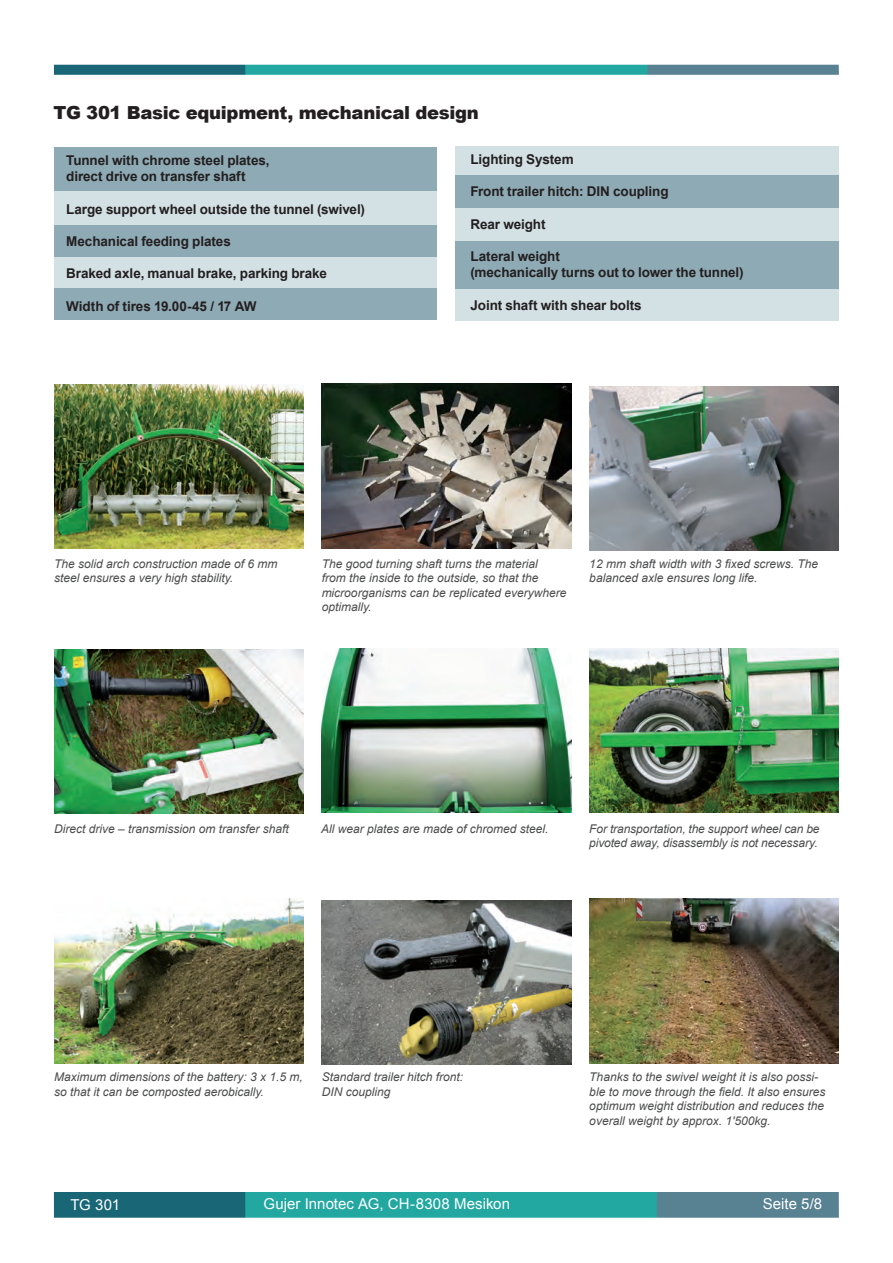
<style>
.page{position:relative;width:893px;height:1263px;background:#fff}
.page>*{position:absolute;margin:0;border:0;box-sizing:border-box;transform-origin:0 0}
.t1{font:900 18px "Arial";letter-spacing:-.015em;color:#231f20}
.t2{font:15px "Arial";letter-spacing:.005em;color:#fff}
.t3{font:700 13.5px/16.2px "Arial";letter-spacing:-.005em;color:#231f20}
.t4{font:italic 12px/14.4px "Arial";color:#4b4c4d}
</style>
<div class="page">
<div style="left:648px;top:1192px;width:191px;height:28px;background:#588292"></div>
<div style="left:238px;top:1192px;width:419px;height:45px;background:#23a8a1"></div>
<div style="left:54px;top:1192px;width:191px;height:37px;background:#196677"></div>
<div style="left:547px;top:64px;width:292px;height:12px;background:#588292"></div>
<div style="left:234px;top:64px;width:414px;height:32px;background:#23a8a1"></div>
<div style="left:54px;top:64px;width:191px;height:25px;background:#196677"></div>
<div style="left:45px;top:42px;width:820px;height:23px;background:#fff;border:2px solid #fff"></div>
<div style="left:52px;top:75px;width:820px;height:23px;background:#fff"></div>
<div style="left:54px;top:1218px;width:785px;height:19px;background:#fff"></div>
<div style="left:54px;top:183px;width:383px;height:132px;background:#d3e1e4"></div>
<div style="left:455px;top:147px;width:384px;height:174px;background:#d3e1e4"></div>
<img style="left:54px;top:898px;width:250px;height:165px">
<img style="left:590px;top:898px;width:249px;height:165px">
<img style="left:54px;top:649px;width:250px;height:164px">
<img style="left:322px;top:384px;width:249px;height:165px">
<div style="left:54px;top:147px;width:383px;height:44px;background:#8eaab4"></div>
<div style="left:54px;top:225px;width:383px;height:32px;background:#8eaab4"></div>
<div style="left:54px;top:288px;width:383px;height:32px;background:#8eaab4"></div>
<div style="left:455px;top:175px;width:384px;height:33px;background:#8eaab4"></div>
<div style="left:455px;top:241px;width:384px;height:48px;background:#8eaab4"></div>
<img style="left:322px;top:900px;width:249px;height:164px">
<img style="left:589px;top:387px;width:250px;height:164px">
<img style="left:322px;top:648px;width:249px;height:164px">
<img style="left:589px;top:648px;width:250px;height:164px">
<img style="left:54px;top:385px;width:250px;height:164px">
<p class="t1" style="left:54px;top:100px;width:427px">TG 301 Basic equipment, mechanical design</p>
<p class="t3" style="left:66px;top:153px;width:205px">Tunnel with chrome steel plates, direct drive on transfer shaft</p>
<p class="t3" style="left:66px;top:201px;width:300px">Large support wheel outside the tunnel (swivel)</p>
<p class="t3" style="left:66px;top:234px;width:166px">Mechanical feeding plates</p>
<p class="t3" style="left:66px;top:266px;width:262px">Braked axle, manual brake, parking brake</p>
<p class="t3" style="left:66px;top:298px;width:192px">Width of tires 19.00-45 / 17 AW</p>
<p class="t3" style="left:471px;top:151px;width:105px">Lighting System</p>
<p class="t3" style="left:471px;top:184px;width:199px">Front trailer hitch: DIN coupling</p>
<p class="t3" style="left:471px;top:216px;width:76px">Rear weight</p>
<p class="t3" style="left:471px;top:249px;width:274px">Lateral weight<br>(mechanically turns out to lower the tunnel)</p>
<p class="t3" style="left:471px;top:297px;width:173px">Joint shaft with shear bolts</p>
<p class="t4" style="left:54px;top:557px;width:225px">The solid arch construction made of 6 mm steel ensures a very high stability.</p>
<p class="t4" style="left:322px;top:557px;width:246px">The good turning shaft turns the material<br>from the inside to the outside, so that the microorganisms can be replicated everywhere optimally.</p>
<p class="t4" style="left:589px;top:557px;width:230px">12 mm shaft width with 3 fixed screws. The balanced axle ensures long life.</p>
<p class="t4" style="left:54px;top:821px;width:236px">Direct drive – transmission om transfer shaft</p>
<p class="t4" style="left:321px;top:821px;width:229px">All wear plates are made of chromed steel.</p>
<p class="t4" style="left:589px;top:821px;width:232px">For transportation, the support wheel can be pivoted away, disassembly is not necessary.</p>
<p class="t4" style="left:54px;top:1070px;width:250px">Maximum dimensions of the battery: 3 x 1.5 m, so that it can be composted aerobically.</p>
<p class="t4" style="left:322px;top:1070px;width:143px">Standard trailer hitch front:<br>DIN coupling</p>
<p class="t4" style="left:589px;top:1070px;width:238px">Thanks to the swivel weight it is also possi&shy;ble to move through the field. It also ensures optimum weight distribution and reduces the overall weight by approx. 1'500kg.</p>
<p class="t2" style="left:70px;top:1194px;width:51px">TG 301</p>
<p class="t2" style="left:264px;top:1194px;width:248px">Gujer Innotec AG, CH-8308 Mesikon</p>
<p class="t2" style="left:763px;top:1194px;width:61px">Seite 5/8</p>
</div>
